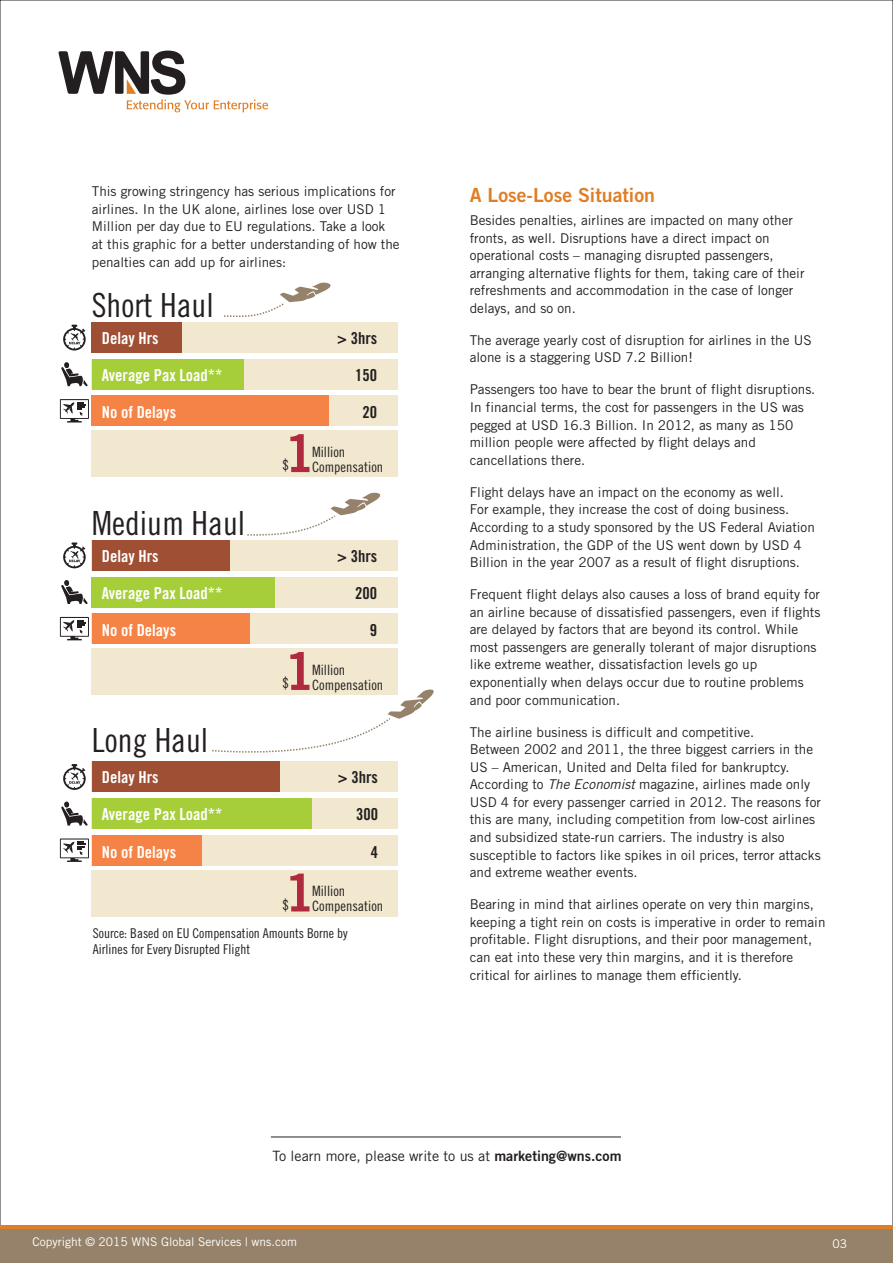
<style>
.page{position:relative;width:893px;height:1263px;background:#fff}
.page>*{position:absolute;margin:0;border:0;box-sizing:border-box;transform-origin:0 0}
.t1{font:51.75px "Trade Gothic Bold Two";color:#b02a3f}
.t2{font:33.3px "Trade Gothic Cond Eighteen";color:#231f20}
.t3{font:19.5px "Trade Gothic Bold Two";color:#e07e26}
.t4{font:16.5px "Trade Gothic Bold Cond Twenty";color:#fff}
.t5{font:16.5px "Trade Gothic Bold Cond Twenty";color:#231f20}
.t6{font:14.25px "Trade Gothic Cond Eighteen";color:#231f20}
.t7{font:14.25px "Trade Gothic";color:#231f20}
.t8{font:13.5px/17.5px "Trade Gothic";color:#231f20}
.t9{font:13.5px/15.8px "Trade Gothic Cond Eighteen";color:#231f20}
.t10{font:12px "Trade Gothic";color:#fff}
.s1{font-style:italic}
.s2{font-family:"Trade Gothic Bold Two"}
</style>
<div class="page">
<div style="left:92px;top:762px;width:306px;height:30px;background:#f1e8cf"></div>
<div style="left:92px;top:798px;width:306px;height:31px;background:#f1e8cf"></div>
<div style="left:92px;top:835px;width:306px;height:30px;background:#f1e8cf"></div>
<div style="left:92px;top:870px;width:306px;height:46px;background:#f1e8cf"></div>
<div style="left:92px;top:762px;width:188px;height:30px;background:#9f5034"></div>
<div style="left:92px;top:798px;width:219px;height:31px;background:#a6ce39"></div>
<div style="left:92px;top:835px;width:110px;height:30px;background:#f58345"></div>
<div style="left:92px;top:540px;width:306px;height:30px;background:#f1e8cf"></div>
<div style="left:92px;top:577px;width:306px;height:30px;background:#f1e8cf"></div>
<div style="left:92px;top:614px;width:306px;height:30px;background:#f1e8cf"></div>
<div style="left:92px;top:649px;width:306px;height:46px;background:#f1e8cf"></div>
<div style="left:92px;top:540px;width:137px;height:30px;background:#9f5034"></div>
<div style="left:92px;top:577px;width:183px;height:30px;background:#a6ce39"></div>
<div style="left:92px;top:614px;width:158px;height:30px;background:#f58345"></div>
<div style="left:0;top:1225px;width:893px;height:38px;background:#96826a"></div>
<hr style="left:0;top:1225px;width:893px;height:4px;background:#e07e26">
<svg style="left:58px;top:51px;width:210px;height:61px"></svg>
<div style="left:92px;top:323px;width:306px;height:30px;background:#f1e8cf"></div>
<div style="left:92px;top:323px;width:90px;height:30px;background:#9f5034"></div>
<div style="left:92px;top:359px;width:306px;height:30px;background:#f1e8cf"></div>
<div style="left:92px;top:396px;width:306px;height:30px;background:#f1e8cf"></div>
<div style="left:92px;top:359px;width:151px;height:30px;background:#a6ce39"></div>
<div style="left:92px;top:396px;width:237px;height:30px;background:#f58345"></div>
<div style="left:92px;top:431px;width:306px;height:46px;background:#f1e8cf"></div>
<svg style="left:224px;top:282px;width:107px;height:36px"></svg>
<svg style="left:247px;top:492px;width:134px;height:44px"></svg>
<svg style="left:212px;top:689px;width:222px;height:64px"></svg>
<svg style="left:63px;top:325px;width:23px;height:25px"></svg>
<svg style="left:61px;top:362px;width:27px;height:24px"></svg>
<svg style="left:60px;top:399px;width:29px;height:23px"></svg>
<svg style="left:63px;top:542px;width:23px;height:26px"></svg>
<svg style="left:61px;top:580px;width:27px;height:24px"></svg>
<svg style="left:60px;top:617px;width:29px;height:23px"></svg>
<svg style="left:63px;top:764px;width:23px;height:26px"></svg>
<svg style="left:61px;top:801px;width:27px;height:24px"></svg>
<svg style="left:60px;top:838px;width:29px;height:24px"></svg>
<hr style="left:271px;top:1136px;width:350px;height:1px;background:#231f20">
<p class="t8" style="left:92px;top:184px;width:309px">This growing stringency has serious implications for airlines. In the UK alone, airlines lose over USD 1<br>Million per day due to EU regulations. Take a look at this graphic for a better understanding of how the penalties can add up for airlines:</p>
<h2 class="t2" style="left:92px;top:290px;width:123px">Short Haul</h2>
<p class="t4" style="left:102px;top:332px;width:58px">Delay Hrs</p>
<p class="t4" style="left:102px;top:368px;width:122px">Average Pax Load**</p>
<p class="t4" style="left:102px;top:406px;width:76px">No of Delays</p>
<p class="t5" style="left:337px;top:332px;width:42px">&gt; 3hrs</p>
<p class="t5" style="left:355px;top:368px;width:23px">150</p>
<p class="t5" style="left:363px;top:406px;width:16px">20</p>
<h2 class="t2" style="left:92px;top:509px;width:155px">Medium Haul</h2>
<p class="t4" style="left:102px;top:549px;width:58px">Delay Hrs</p>
<p class="t4" style="left:102px;top:586px;width:122px">Average Pax Load**</p>
<p class="t4" style="left:102px;top:624px;width:76px">No of Delays</p>
<h2 class="t2" style="left:92px;top:726px;width:118px">Long Haul</h2>
<p class="t4" style="left:102px;top:771px;width:58px">Delay Hrs</p>
<p class="t4" style="left:102px;top:807px;width:122px">Average Pax Load**</p>
<p class="t4" style="left:102px;top:845px;width:76px">No of Delays</p>
<h1 class="t1" style="left:284px;top:432px;width:33px">1</h1>
<p class="t6" style="left:312px;top:446px;width:35px">Million</p>
<p class="t6" style="left:283px;top:459px;width:8px">$</p>
<p class="t6" style="left:312px;top:461px;width:73px">Compensation</p>
<p class="t5" style="left:337px;top:549px;width:42px">&gt; 3hrs</p>
<p class="t5" style="left:355px;top:586px;width:23px">200</p>
<p class="t5" style="left:370px;top:624px;width:9px">9</p>
<h1 class="t1" style="left:284px;top:650px;width:33px">1</h1>
<p class="t6" style="left:312px;top:664px;width:35px">Million</p>
<p class="t6" style="left:283px;top:677px;width:8px">$</p>
<p class="t6" style="left:312px;top:678px;width:73px">Compensation</p>
<p class="t5" style="left:338px;top:771px;width:42px">&gt; 3hrs</p>
<p class="t5" style="left:356px;top:807px;width:23px">300</p>
<p class="t5" style="left:371px;top:845px;width:9px">4</p>
<h1 class="t1" style="left:284px;top:871px;width:33px">1</h1>
<p class="t6" style="left:312px;top:885px;width:35px">Million</p>
<p class="t6" style="left:283px;top:898px;width:8px">$</p>
<p class="t6" style="left:312px;top:900px;width:73px">Compensation</p>
<p class="t9" style="left:93px;top:926px;width:256px">Source: Based on EU Compensation Amounts Borne by<br>Airlines for Every Disrupted Flight</p>
<h3 class="t3" style="left:470px;top:187px;width:187px">A Lose-Lose Situation</h3>
<p class="t8" style="left:470px;top:212px;width:336px">Besides penalties, airlines are impacted on many other fronts, as well. Disruptions have a direct impact on operational costs – managing disrupted passengers, arranging alternative flights for them, taking care of their refreshments and accommodation in the case of longer delays, and so on.</p>
<p class="t8" style="left:470px;top:332px;width:343px">The average yearly cost of disruption for airlines in the US alone is a staggering USD 7.2 Billion!</p>
<p class="t8" style="left:470px;top:382px;width:347px">Passengers too have to bear the brunt of flight disruptions.<br>In financial terms, the cost for passengers in the US was pegged at USD 16.3 Billion. In 2012, as many as 150 million people were affected by flight delays and cancellations there.</p>
<p class="t8" style="left:470px;top:484px;width:347px">Flight delays have an impact on the economy as well.<br>For example, they increase the cost of doing business.<br>According to a study sponsored by the US Federal Aviation Administration, the GDP of the US went down by USD 4<br>Billion in the year 2007 as a result of flight disruptions.</p>
<p class="t8" style="left:470px;top:586px;width:352px">Frequent flight delays also causes a loss of brand equity for an airline because of dissatisfied passengers, even if flights are delayed by factors that are beyond its control. While most passengers are generally tolerant of major disruptions like extreme weather, dissatisfaction levels go up exponentially when delays occur due to routine problems and poor communication.</p>
<p class="t8" style="left:470px;top:724px;width:353px">The airline business is difficult and competitive.<br>Between 2002 and 2011, the three biggest carriers in the US – American, United and Delta filed for bankruptcy.<br>According to <span class="s1">The Economist</span> magazine, airlines made only USD 4 for every passenger carried in 2012. The reasons for this are many, including competition from low-cost airlines and subsidized state-run carriers. The industry is also susceptible to factors like spikes in oil prices, terror attacks and extreme weather events.</p>
<p class="t8" style="left:470px;top:897px;width:357px">Bearing in mind that airlines operate on very thin margins, keeping a tight rein on costs is imperative in order to remain profitable. Flight disruptions, and their poor management, can eat into these very thin margins, and it is therefore critical for airlines to manage them efficiently.</p>
<p class="t7" style="left:273px;top:1149px;width:350px">To learn more, please write to us at <span class="s2">marketing@wns.com</span></p>
<p class="t10" style="left:32px;top:1236px;width:266px">Copyright © 2015 WNS Global Services | wns.com</p>
<p class="t10" style="left:832px;top:1238px;width:16px">03</p>
</div>
